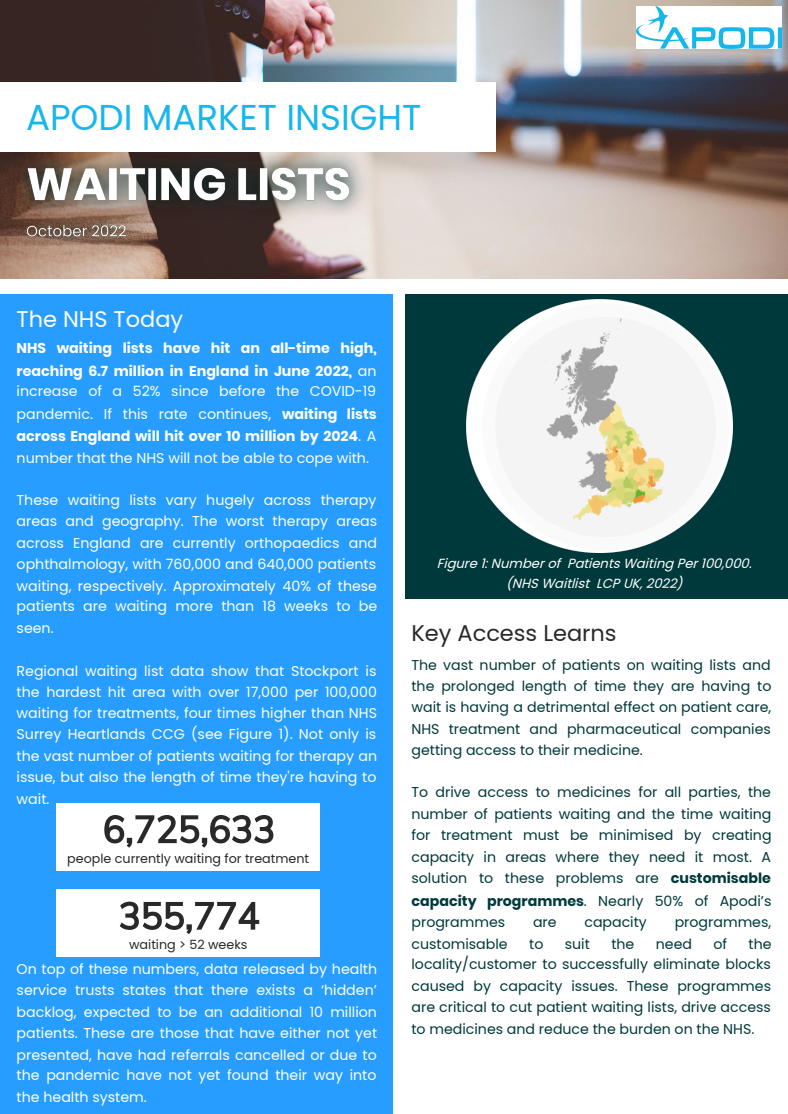
<style>
.page{position:relative;width:788px;height:1114px;background:#fff}
.page>*{position:absolute;margin:0;border:0;box-sizing:border-box;transform-origin:0 0}
.t1{font:35.62px "Poppins";color:#17b6eb}
.t2{font:22.5px "Poppins";color:#292929}
.t3{font:22.5px "Poppins";color:#fff}
.t4{font:14.25px/21.2px "Poppins";color:#fff;text-align:justify}
.t5{font:700 14.25px/22.8px "Poppins";color:#fff}
.t6{font:14.12px/21.2px "Poppins";color:#00393b;text-align:justify}
.t7{font:italic 13.12px/19.8px "Poppins";color:#fff;text-align:center}
.t8{font:12.75px "Poppins";color:#292929}
.s1{font-weight:400}
.s2{font-weight:700}
</style>
<div class="page">
<div style="left:0;top:294px;width:393px;height:819px;background:#269dff"></div>
<img style="left:0;top:0;width:788px;height:278px">
<img style="left:0;top:152px;width:453px;height:76px">
<img style="left:0;top:219px;width:336px;height:26px">
<div style="left:405px;top:294px;width:383px;height:305px;background:#00393b"></div>
<img style="left:467px;top:299px;width:265px;height:253px">
<div style="left:56px;top:803px;width:264px;height:68px;background:#fff"></div>
<svg style="left:104px;top:815px;width:169px;height:32px"></svg>
<div style="left:56px;top:889px;width:264px;height:67px;background:#fff"></div>
<svg style="left:120px;top:901px;width:139px;height:33px"></svg>
<div style="left:0;top:82px;width:495px;height:70px;background:#fff"></div>
<img style="left:637px;top:7px;width:144px;height:42px">
<h1 class="t1" style="left:26px;top:102px;width:397px">APODI MARKET INSIGHT</h1>
<h2 class="t3" style="left:17px;top:309px;width:168px">The NHS Today</h2>
<p class="t5" style="left:17px;top:336px;width:362px">NHS waiting lists have hit an all-time high, reaching 6.7 million in England in June 2022, <span class="s1">an</span></p>
<p class="t4" style="left:17px;top:381px;width:361px;line-height:22.1px">increase of a 52% since before the COVID-19 pandemic. If this rate continues, <span class="s2">waiting lists across England will hit over 10 million by 2024</span>. A number that the NHS will not be able to cope with.</p>
<p class="t4" style="left:17px;top:490px;width:362px">These waiting lists vary hugely across therapy areas and geography. The worst therapy areas across England are currently orthopaedics and ophthalmology, with 760,000 and 640,000 patients waiting, respectively. Approximately 40% of these patients are waiting more than 18 weeks to be seen.</p>
<p class="t4" style="left:17px;top:661px;width:362px">Regional waiting list data show that Stockport is the hardest hit area with over 17,000 per 100,000 waiting for treatments, four times higher than NHS Surrey Heartlands CCG (see Figure 1). Not only is the vast number of patients waiting for therapy an issue, but also the length of time they're having to wait.</p>
<p class="t8" style="left:67px;top:853px;width:243px">people currently waiting for treatment</p>
<p class="t8" style="left:129px;top:939px;width:120px">waiting &gt; 52 weeks</p>
<p class="t4" style="left:17px;top:959px;width:362px">On top of these numbers, data released by health service trusts states that there exists a ‘hidden’ backlog, expected to be an additional 10 million patients. These are those that have either not yet presented, have had referrals cancelled or due to the pandemic have not yet found their way into the health system.</p>
<p class="t7" style="left:437px;top:554px;width:319px">Figure 1:Numberof Patients Waiting Per100,000. (NHS Waitlist LCP UK,2022)</p>
<h2 class="t2" style="left:411px;top:622px;width:207px">Key Access Learns</h2>
<p class="t6" style="left:411px;top:655px;width:361px">The vast number of patients on waiting lists and the prolonged length of time they are having to wait is having a detrimental effect on patient care, NHS treatment and pharmaceutical companies getting access to their medicine.</p>
<p class="t6" style="left:411px;top:782px;width:361px;line-height:21.8px">To drive access to medicines for all parties, the number of patients waiting and the time waiting for treatment must be minimised by creating capacity in areas where they need it most. A solution to these problems are <span class="s2">customisable capacity programmes</span>. Nearly 50% of Apodi’s</p>
<p class="t6" style="left:411px;top:912px;width:95px">programmes</p>
<p class="t6" style="left:533px;top:912px;width:25px">are</p>
<p class="t6" style="left:584px;top:912px;width:64px">capacity</p>
<p class="t6" style="left:674px;top:912px;width:98px">programmes,</p>
<p class="t6" style="left:411px;top:933px;width:98px">customisable</p>
<p class="t6" style="left:529px;top:933px;width:16px">to</p>
<p class="t6" style="left:564px;top:933px;width:27px">suit</p>
<p class="t6" style="left:611px;top:933px;width:24px">the</p>
<p class="t6" style="left:655px;top:933px;width:38px">need</p>
<p class="t6" style="left:713px;top:933px;width:15px">of</p>
<p class="t6" style="left:411px;top:933px;width:361px;text-indent:337px">the locality/customer to successfully eliminate blocks caused by capacity issues. These programmes are critical to cut patient waiting lists, drive access to medicines and reduce the burden on the NHS.</p>
</div>
